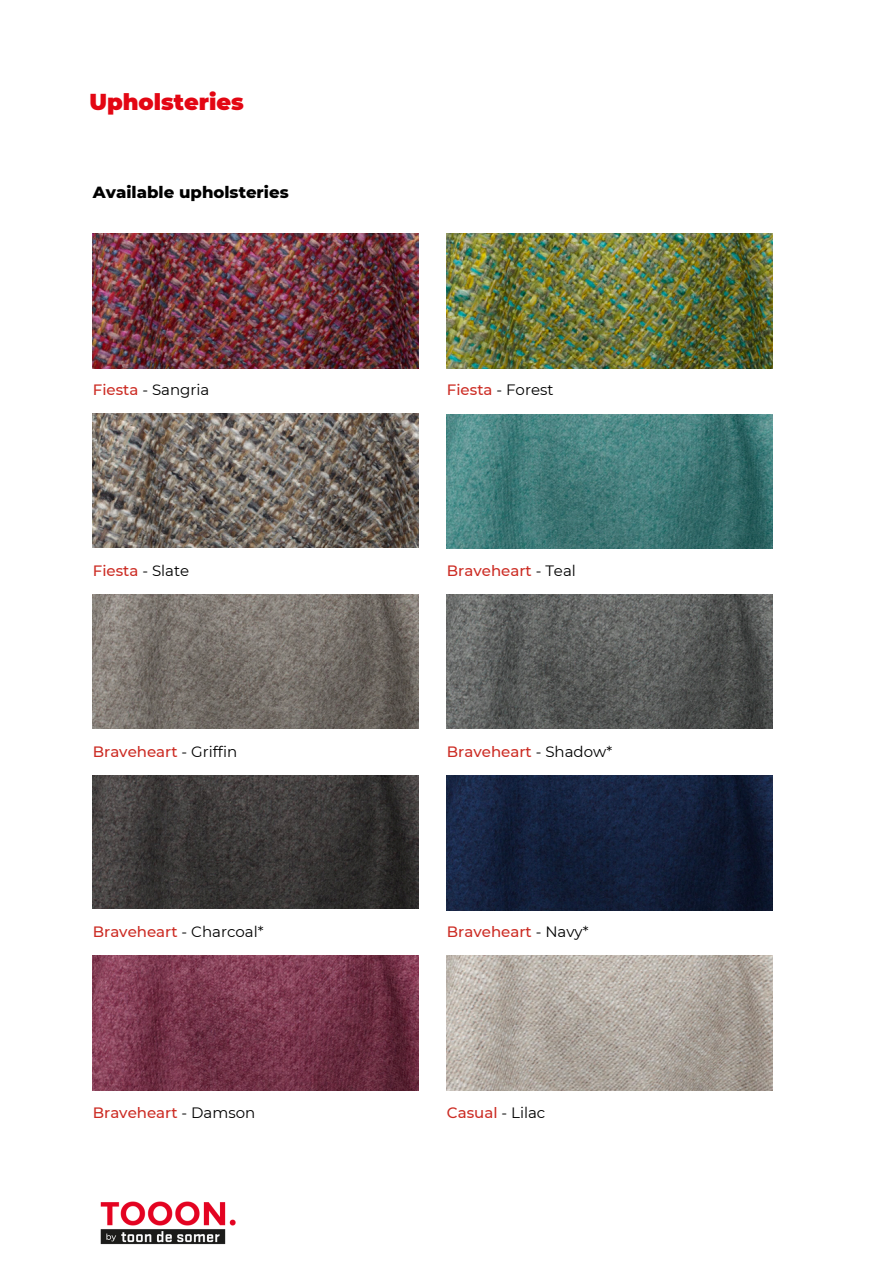
<style>
.page{position:relative;width:894px;height:1264px;background:#fff}
.page>*{position:absolute;margin:0;border:0;box-sizing:border-box;transform-origin:0 0}
.t1{font:900 22.5px "Montserrat";color:#e30613}
.t2{font:800 16.5px "Montserrat";color:#000}
.t3{font:500 15px "Montserrat";color:#cc2c24}
.t4{font:15px "Montserrat";color:#000}
.s1{font-weight:500;color:#cc2c24}
.s2{font-weight:400;color:#000}
</style>
<div class="page">
<img style="left:93px;top:233px;width:325px;height:135px">
<img style="left:447px;top:233px;width:325px;height:135px">
<img style="left:93px;top:414px;width:325px;height:134px">
<img style="left:447px;top:414px;width:325px;height:134px">
<img style="left:93px;top:594px;width:325px;height:134px">
<img style="left:447px;top:594px;width:325px;height:134px">
<img style="left:93px;top:775px;width:325px;height:134px">
<img style="left:447px;top:775px;width:325px;height:135px">
<img style="left:93px;top:955px;width:325px;height:135px">
<img style="left:446px;top:955px;width:326px;height:135px">
<img style="left:100px;top:1201px;width:136px;height:44px">
<h1 class="t1" style="left:89px;top:88px;width:156px">Upholsteries</h1>
<p class="t2" style="left:93px;top:182px;width:197px">Available upholsteries</p>
<p class="t4" style="left:93px;top:381px;width:118px"><span class="s1">Fiesta</span> - Sangria</p>
<p class="t4" style="left:447px;top:381px;width:108px"><span class="s1">Fiesta</span> - Forest</p>
<p class="t3" style="left:93px;top:561px;width:98px">Fiesta <span class="s2">- Slate</span></p>
<p class="t3" style="left:447px;top:561px;width:130px">Braveheart <span class="s2">- Teal</span></p>
<p class="t3" style="left:93px;top:742px;width:146px">Braveheart <span class="s2">- Griffin</span></p>
<p class="t3" style="left:447px;top:742px;width:167px">Braveheart <span class="s2">- Shadow*</span></p>
<p class="t3" style="left:93px;top:922px;width:172px">Braveheart <span class="s2">- Charcoal*</span></p>
<p class="t3" style="left:447px;top:922px;width:143px">Braveheart <span class="s2">- Navy*</span></p>
<p class="t3" style="left:93px;top:1103px;width:164px">Braveheart <span class="s2">- Damson</span></p>
<p class="t3" style="left:447px;top:1103px;width:100px">Casual <span class="s2">- Lilac</span></p>
</div>
